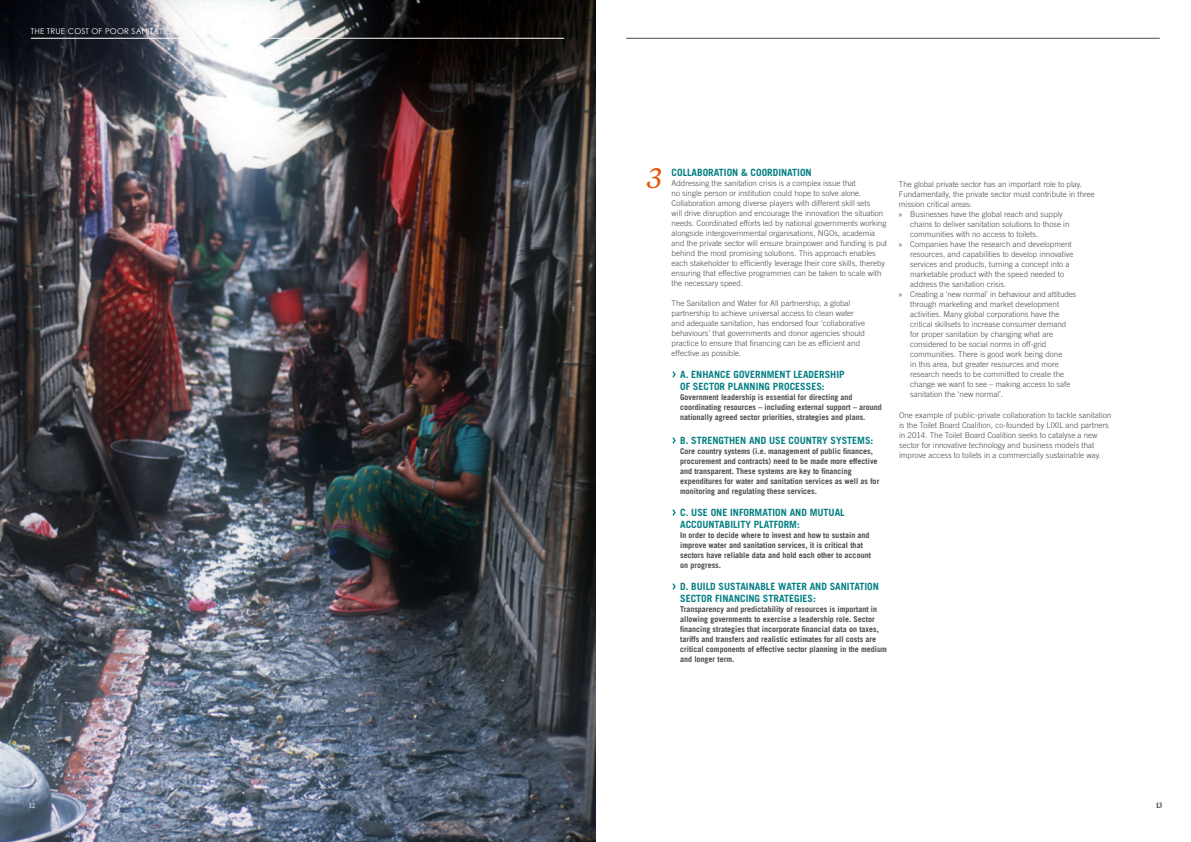
<style>
.page{position:relative;width:1191px;height:842px;background:#fff}
.page>*{position:absolute;margin:0;border:0;box-sizing:border-box;transform-origin:0 0}
.t1{font:italic 28px "Tiempos Text";color:#e75400}
.t2{font:700 10px/12px "Trade Gothic LT Std";color:#048084}
.t3{font:300 8px/10px "Trade Gothic LT Std";color:#4a4a49}
.t4{font:700 8px/10px "Trade Gothic LT Std";color:#4a4a49}
.t5{font:8px "Century Gothic";letter-spacing:.02em;color:#fff}
.t6{font:700 8px "Times New Roman";color:#4a4a49}
.t7{font:700 8px "Times New Roman";color:#fff}
.s1{font-family:"Myriad Pro";font-weight:400}
</style>
<div class="page">
<hr style="left:626px;top:38px;width:533px;height:1px;background:#4a4a49">
<svg style="left:672px;top:371px;width:4px;height:7px"></svg>
<svg style="left:672px;top:437px;width:4px;height:7px"></svg>
<svg style="left:672px;top:509px;width:4px;height:7px"></svg>
<svg style="left:672px;top:583px;width:4px;height:7px"></svg>
<img style="left:0;top:0;width:596px;height:842px">
<hr style="left:31px;top:38px;width:533px;height:1px;background:#fff">
<p class="t5" style="left:31px;top:26px;width:149px">THE TRUE COST OF POOR SANITATION</p>
<p class="t7" style="left:28px;top:800px;width:9px">12</p>
<p class="t1" style="left:647px;top:160px;width:17px">3</p>
<p class="t2" style="left:671px;top:167px;width:142px">COLLABORATION &amp; COORDINATION</p>
<p class="t3" style="left:671px;top:178px;width:217px">Addressing the sanitation crisis is a complex issue that<br>no single person or institution could hope to solve alone.<br>Collaboration among diverse players with different skill sets<br>will drive disruption and encourage the innovation the situation needs. Coordinated efforts led by national governments working alongside intergovernmental organisations, NGOs, academia and the private sector will ensure brainpower and funding is put behind the most promising solutions. This approach enables each stakeholder to efficiently leverage their core skills, thereby ensuring that effective programmes can be taken to scale with the necessary speed.</p>
<p class="t3" style="left:671px;top:298px;width:195px">The Sanitation and Water for All partnership, a global partnership to achieve universal access to clean water and adequate sanitation, has endorsed four ‘collaborative behaviours’ that governments and donor agencies should practice to ensure that financing can be as efficient and effective as possible.</p>
<p class="t2" style="left:680px;top:369px;width:166px">A. ENHANCE GOVERNMENT LEADERSHIP<br>OF SECTOR PLANNING PROCESSES:</p>
<p class="t4" style="left:680px;top:392px;width:203px">Government leadership is essential for directing and coordinating resources – including external support – around nationally agreed sector priorities, strategies and plans.</p>
<p class="t2" style="left:680px;top:435px;width:195px">B. STRENGTHEN AND USE COUNTRY SYSTEMS:</p>
<p class="t4" style="left:680px;top:446px;width:201px">Core country systems (i.e. management of public finances, procurement and contracts) need to be made more effective and transparent. These systems are key to financing expenditures for water and sanitation services as well as for monitoring and regulating these services.</p>
<p class="t2" style="left:680px;top:507px;width:166px">C. USE ONE INFORMATION AND MUTUAL<br>ACCOUNTABILITY PLATFORM:</p>
<p class="t4" style="left:680px;top:530px;width:192px">In order to decide where to invest and how to sustain and improve water and sanitation services, it is critical that sectors have reliable data and hold each other to account on progress.</p>
<p class="t2" style="left:680px;top:581px;width:200px">D. BUILD SUSTAINABLE WATER AND SANITATION<br>SECTOR FINANCING STRATEGIES:</p>
<p class="t4" style="left:680px;top:604px;width:208px">Transparency and predictability of resources is important in allowing governments to exercise a leadership role. Sector financing strategies that incorporate financial data on taxes, tariffs and transfers and realistic estimates for all costs are critical components of effective sector planning in the medium and longer term.</p>
<p class="t3" style="left:899px;top:179px;width:197px">The global private sector has an important role to play.<br>Fundamentally, the private sector must contribute in three mission critical areas:</p>
<p class="t3" style="left:910px;top:209px;width:161px;text-indent:-11px"><span class="s1">»</span> Businesses have the global reach and supply chains to deliver sanitation solutions to those in communities with no access to toilets.</p>
<p class="t3" style="left:910px;top:239px;width:165px;text-indent:-11px"><span class="s1">»</span> Companies have the research and development resources, and capabilities to develop innovative services and products, turning a concept into a marketable product with the speed needed to address the sanitation crisis.</p>
<p class="t3" style="left:910px;top:289px;width:167px;text-indent:-11px"><span class="s1">»</span> Creating a ‘new normal’ in behaviour and attitudes through marketing and market development activities. Many global corporations have the critical skillsets to increase consumer demand for proper sanitation by changing what are considered to be social norms in off-grid communities. There is good work being done<br>in this area, but greater resources and more research needs to be committed to create the change we want to see – making access to safe sanitation the ‘new normal’.</p>
<p class="t3" style="left:899px;top:410px;width:214px">One example of public-private collaboration to tackle sanitation is the Toilet Board Coalition, co-founded by LIXIL and partners in 2014. The Toilet Board Coalition seeks to catalyse a new sector for innovative technology and business models that improve access to toilets in a commercially sustainable way.</p>
<p class="t6" style="left:1155px;top:800px;width:9px">13</p>
</div>
